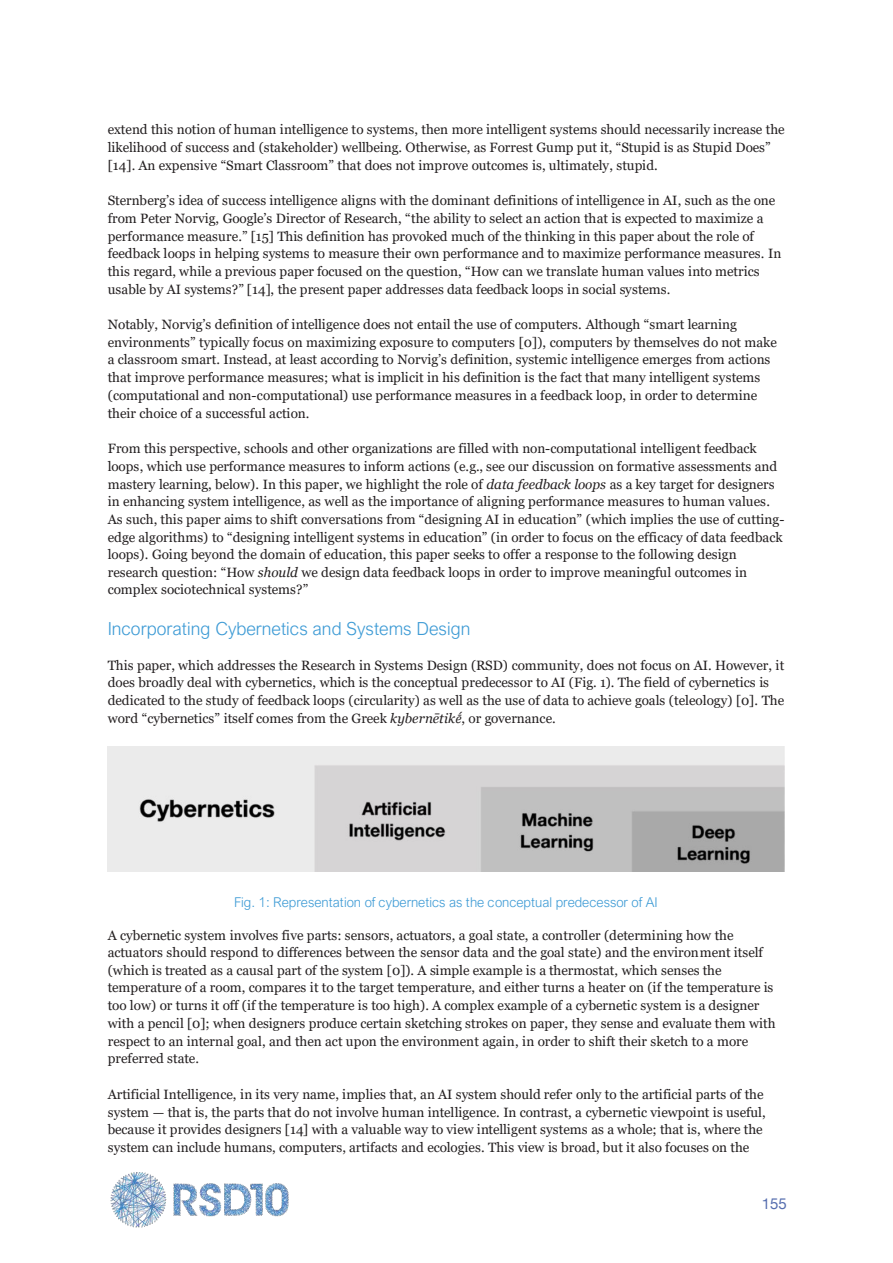
<style>
.page{position:relative;width:893px;height:1263px;background:#fff}
.page>*{position:absolute;margin:0;border:0;box-sizing:border-box;transform-origin:0 0}
.t1{font:300 18px "Arial Nova";color:#3e9bd5}
.t2{font:15px "Helvetica Neue";color:#566eaf}
.t3{font:13.5px/17.7px "Georgia";letter-spacing:-.005em;color:#231f20}
.t4{font:300 13.5px "Arial Nova";color:#3e9bd5}
.s1{font-style:italic}
.s2{font-family:"Cambria";font-style:italic}
</style>
<div class="page">
<img style="left:110px;top:1172px;width:179px;height:56px">
<img style="left:108px;top:746px;width:677px;height:126px">
<p class="t3" style="left:108px;top:121px;width:678px">extend this notion of human intelligence to systems, then more intelligent systems should necessarily increase the likelihood of success and (stakeholder) wellbeing. Otherwise, as Forrest Gump put it, “Stupid is as Stupid Does” [14]. An expensive “Smart Classroom” that does not improve outcomes is, ultimately, stupid.</p>
<p class="t3" style="left:108px;top:192px;width:675px">Sternberg’s idea of success intelligence aligns with the dominant definitions of intelligence in AI, such as the one from Peter Norvig, Google’s Director of Research, “the ability to select an action that is expected to maximize a performance measure.” [15] This definition has provoked much of the thinking in this paper about the role of feedback loops in helping systems to measure their own performance and to maximize performance measures. In this regard, while a previous paper focused on the question, “How can we translate human values into metrics usable by AI systems?” [14], the present paper addresses data feedback loops in social systems.</p>
<p class="t3" style="left:108px;top:316px;width:671px">Notably, Norvig’s definition of intelligence does not entail the use of computers. Although “smart learning environments” typically focus on maximizing exposure to computers [0]), computers by themselves do not make a classroom smart. Instead, at least according to Norvig’s definition, systemic intelligence emerges from actions that improve performance measures; what is implicit in his definition is the fact that many intelligent systems (computational and non-computational) use performance measures in a feedback loop, in order to determine their choice of a successful action.</p>
<p class="t3" style="left:108px;top:440px;width:678px">From this perspective, schools and other organizations are filled with non-computational intelligent feedback loops, which use performance measures to inform actions (e.g., see our discussion on formative assessments and mastery learning, below). In this paper, we highlight the role of <span class="s1">data feedback loops</span> as a key target for designers in enhancing system intelligence, as well as the importance of aligning performance measures to human values.<br>As such, this paper aims to shift conversations from “designing AI in education” (which implies the use of cutting&shy;edge algorithms) to “designing intelligent systems in education” (in order to focus on the efficacy of data feedback loops). Going beyond the domain of education, this paper seeks to offer a response to the following design research question: “How <span class="s1">should</span> we design data feedback loops in order to improve meaningful outcomes in complex sociotechnical systems?”</p>
<p class="t1" style="left:108px;top:619px;width:364px">Incorporating Cybernetics and Systems Design</p>
<p class="t3" style="left:108px;top:656px;width:678px">This paper, which addresses the Research in Systems Design (RSD) community, does not focus on AI. However, it does broadly deal with cybernetics, which is the conceptual predecessor to AI (Fig. 1). The field of cybernetics is dedicated to the study of feedback loops (circularity) as well as the use of data to achieve goals (teleology) [0]. The word “cybernetics” itself comes from the Greek <span class="s1">kybernētik</span><span class="s2">ḗ</span>, or governance.</p>
<p class="t4" style="left:234px;top:894px;width:425px">Fig. 1: Representation of cybernetics as the conceptual predecessor of AI</p>
<p class="t3" style="left:108px;top:926px;width:669px">A cybernetic system involves five parts: sensors, actuators, a goal state, a controller (determining how the actuators should respond to differences between the sensor data and the goal state) and the environment itself (which is treated as a causal part of the system [0]). A simple example is a thermostat, which senses the temperature of a room, compares it to the target temperature, and either turns a heater on (if the temperature is too low) or turns it off (if the temperature is too high). A complex example of a cybernetic system is a designer with a pencil [0]; when designers produce certain sketching strokes on paper, they sense and evaluate them with respect to an internal goal, and then act upon the environment again, in order to shift their sketch to a more preferred state.</p>
<p class="t3" style="left:108px;top:1086px;width:659px">Artificial Intelligence, in its very name, implies that, an AI system should refer only to the artificial parts of the system — that is, the parts that do not involve human intelligence. In contrast, a cybernetic viewpoint is useful, because it provides designers [14] with a valuable way to view intelligent systems as a whole; that is, where the system can include humans, computers, artifacts and ecologies. This view is broad, but it also focuses on the</p>
<p class="t2" style="left:762px;top:1193px;width:27px">155</p>
</div>
